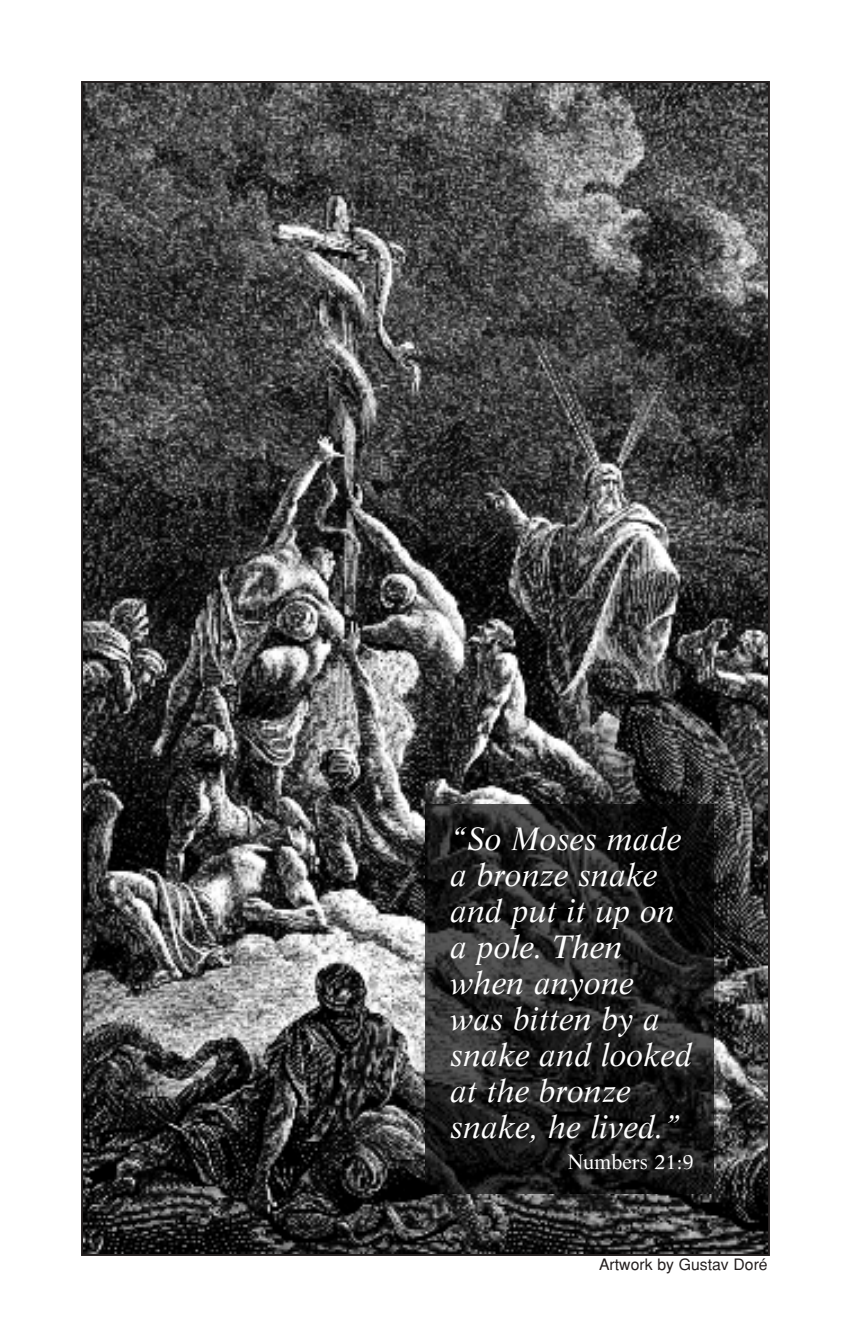
<style>
.page{position:relative;width:851px;height:1337px;background:#fff}
.page>*{position:absolute;margin:0;border:0;box-sizing:border-box;transform-origin:0 0}
.t1{font:italic 31.5px/36px "Life";color:#fff}
.t2{font:20.25px "Life";color:#fff}
.t3{font:15.75px "Helvetica";color:#241f1f}
</style>
<div class="page">
<img style="left:83px;top:83px;width:684px;height:1170px">
<img style="left:425px;top:804px;width:288px;height:389px">
<p class="t1" style="left:450px;top:823px;width:243px">“So Moses made a bronze snake and put it up on a pole. Then when anyone was bitten by a snake and looked at the bronze snake, he lived.”</p>
<p class="t2" style="left:567px;top:1154px;width:127px">Numbers 21:9</p>
<p class="t3" style="left:599px;top:1258px;width:170px">Artwork by Gustav Doré</p>
</div>
